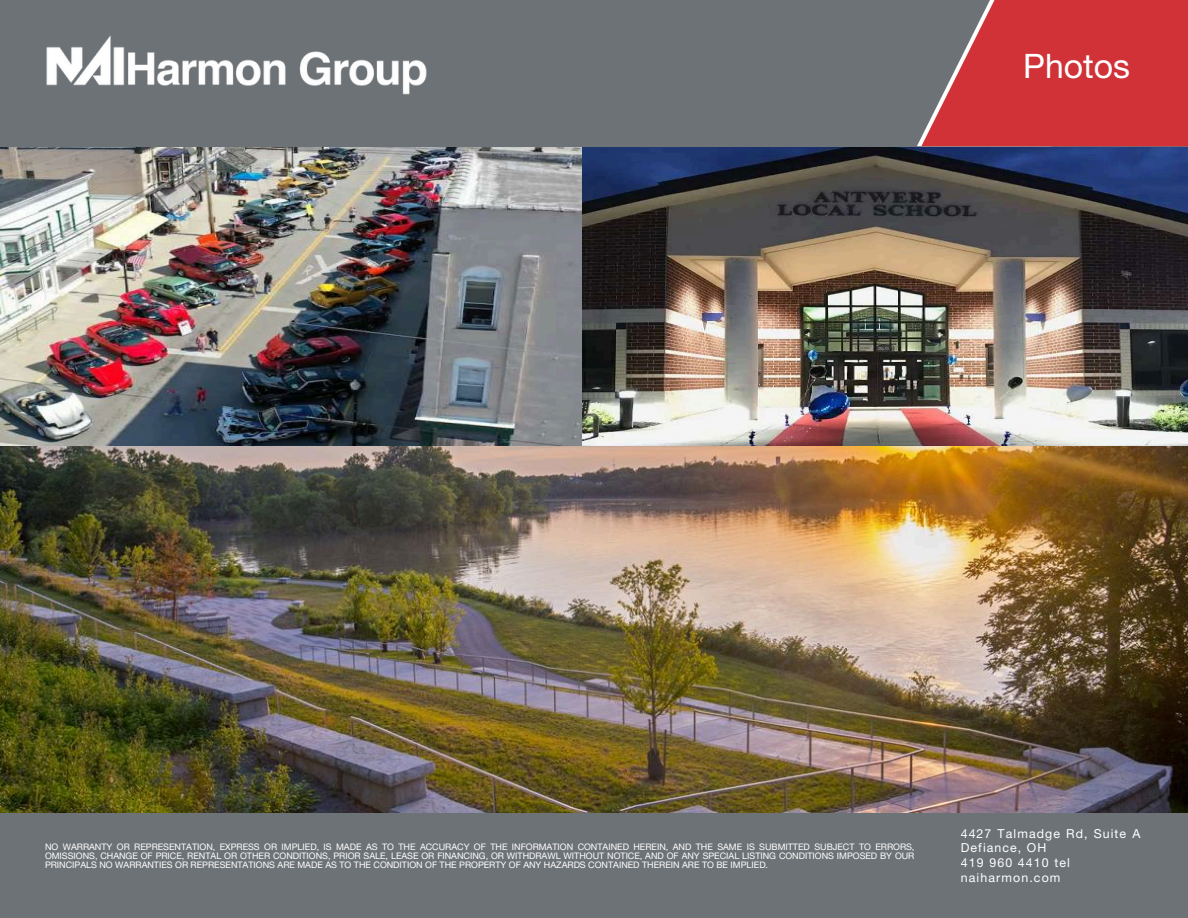
<style>
.page{position:relative;width:1188px;height:918px;background:#fff}
.page>*{position:absolute;margin:0;border:0;box-sizing:border-box;transform-origin:0 0}
.t1{font:33.75px "Helvetica Neue LT Std";color:#fff}
.t2{font:12.3px/14.7px "Helvetica Neue LT Std";letter-spacing:.085em;color:#fff}
.t3{font:9px/9px "Helvetica Neue LT Std";color:#fff;text-align:justify}
</style>
<div class="page">
<div style="left:0;top:812px;width:1188px;height:106px;background:#6d7276"></div>
<img style="left:582px;top:146px;width:606px;height:300px">
<img style="left:0;top:146px;width:581px;height:300px">
<div style="left:0;top:0;width:1188px;height:146px;background:#6d7276"></div>
<svg style="left:917px;top:0;width:271px;height:146px;background:#c33d43"></svg>
<img style="left:46px;top:35px;width:381px;height:60px">
<img style="left:0;top:446px;width:1188px;height:366px">
<h2 class="t1" style="left:1023px;top:54px;width:108px">Photos</h2>
<p class="t3" style="left:45px;top:844px;width:871px">NO WARRANTY OR REPRESENTATION, EXPRESS OR IMPLIED, IS MADE AS TO THE ACCURACY OF THE INFORMATION CONTAINED HEREIN, AND THE SAME IS SUBMITTED SUBJECT TO ERRORS, OMISSIONS, CHANGE OF PRICE, RENTAL OR OTHER CONDITIONS, PRIOR SALE, LEASE OR FINANCING, OR WITHDRAWL WITHOUT NOTICE, AND OF ANY SPECIAL LISTING CONDITIONS IMPOSED BY OUR PRINCIPALS NO WARRANTIES OR REPRESENTATIONS ARE MADE AS TO THE CONDITION OF THE PROPERTY OF ANY HAZARDS CONTAINED THEREIN ARE TO BE IMPLIED.</p>
<p class="t2" style="left:961px;top:828px;width:181px">4427 Talmadge Rd, Suite A<br>Defiance, OH<br>419 960 4410 tel naiharmon.com</p>
</div>
